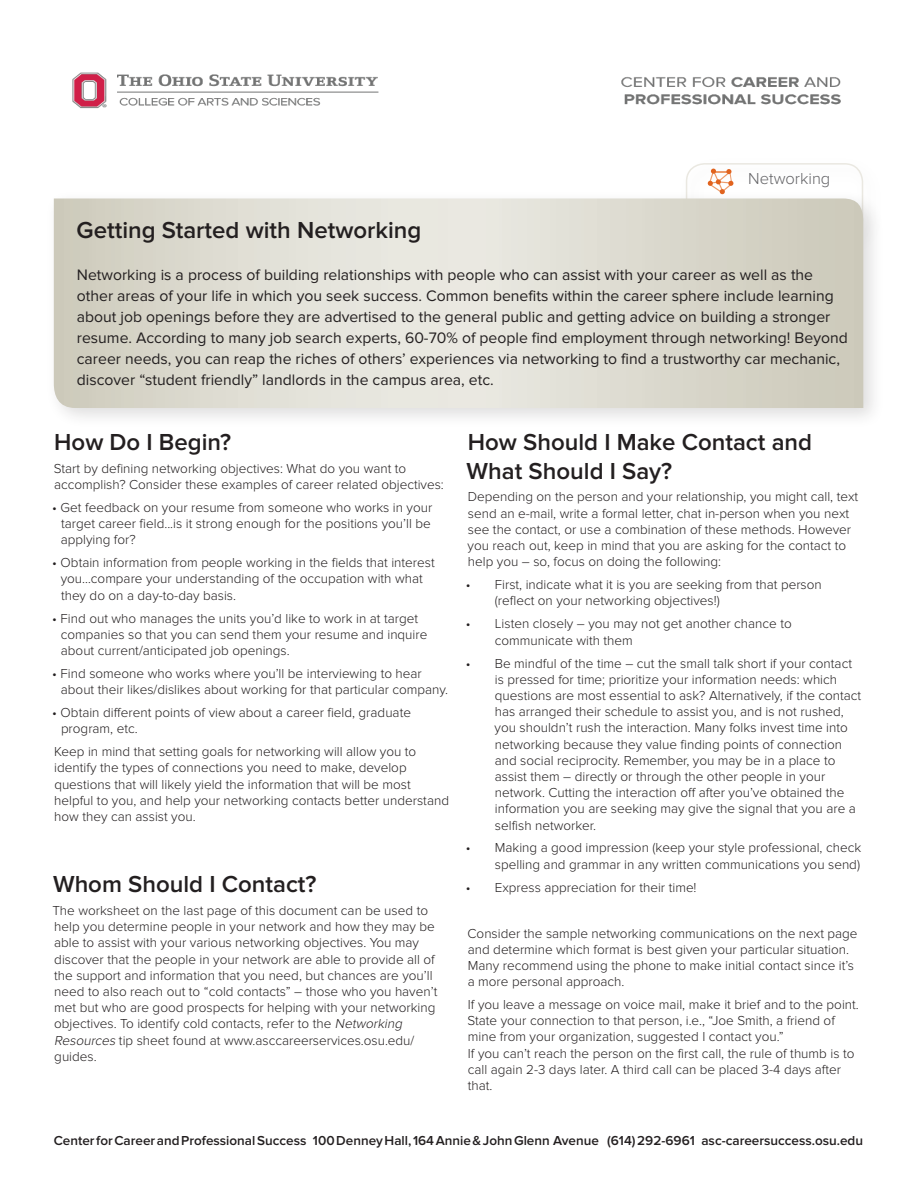
<style>
.page{position:relative;width:918px;height:1188px;background:#fff}
.page>*{position:absolute;margin:0;border:0;box-sizing:border-box;transform-origin:0 0}
.t1{font:600 24px/28.8px "Proxima Nova";color:#231f20}
.t2{font:300 16.5px "Proxima Nova";color:#636366}
.t3{font:15.75px/21px "Proxima Nova";color:#231f20}
.t4{font:300 13.5px/16.2px "Proxima Nova";color:#231f20}
.t5{font:600 13.5px "Proxima Nova";color:#231f20}
.s1{font-style:italic}
</style>
<div class="page">
<div style="left:686px;top:163px;width:177px;height:74px;border:2px solid #eae8e1;border-radius:18px"></div>
<div style="left:45px;top:189px;width:840px;height:241px;background:#231f20;opacity:.15"></div>
<svg style="left:54px;top:198px;width:809px;height:210px;background:#dcdbd0"></svg>
<svg style="left:708px;top:169px;width:25px;height:25px"></svg>
<img style="left:72px;top:72px;width:769px;height:37px">
<p class="t2" style="left:748px;top:169px;width:84px">Networking</p>
<p class="t1" style="left:77px;top:217px;width:346px">Getting Started with Networking</p>
<p class="t3" style="left:77px;top:265px;width:772px">Networking is a process of building relationships with people who can assist with your career as well as the other areas of your life in which you seek success. Common benefits within the career sphere include learning about job openings before they are advertised to the general public and getting advice on building a stronger resume. According to many job search experts, 60-70% of people find employment through networking! Beyond career needs, you can reap the riches of others’ experiences via networking to find a trustworthy car mechanic, discover “student friendly” landlords in the campus area, etc.</p>
<p class="t1" style="left:54px;top:428px;width:178px">How Do I Begin?</p>
<p class="t4" style="left:54px;top:460px;width:391px">Start by defining networking objectives: What do you want to accomplish? Consider these examples of career related objectives:</p>
<p class="t4" style="left:61px;top:499px;width:373px;text-align:justify;text-indent:-9px">• Get feedback on your resume from someone who works in your target career field...is it strong enough for the positions you’ll be applying for?</p>
<p class="t4" style="left:61px;top:555px;width:376px;text-indent:-8px">• Obtain information from people working in the fields that interest you…compare your understanding of the occupation with what they do on a day-to-day basis.</p>
<p class="t4" style="left:61px;top:610px;width:368px;text-indent:-9px">• Find out who manages the units you’d like to work in at target companies so that you can send them your resume and inquire about current/anticipated job openings.</p>
<p class="t4" style="left:61px;top:665px;width:389px;text-indent:-9px">• Find someone who works where you’ll be interviewing to hear about their likes/dislikes about working for that particular company.</p>
<p class="t4" style="left:61px;top:705px;width:352px;text-indent:-9px">• Obtain different points of view about a career field, graduate program, etc.</p>
<p class="t4" style="left:54px;top:744px;width:396px">Keep in mind that setting goals for networking will allow you to identify the types of connections you need to make, develop questions that will likely yield the information that will be most helpful to you, and help your networking contacts better understand how they can assist you.</p>
<p class="t1" style="left:53px;top:870px;width:265px">Whom Should I Contact?</p>
<p class="t4" style="left:52px;top:903px;width:387px">The worksheet on the last page of this document can be used to help you determine people in your network and how they may be able to assist with your various networking objectives. You may discover that the people in your network are able to provide all of the support and information that you need, but chances are you’ll need to also reach out to “cold contacts” – those who you haven’t met but who are good prospects for helping with your networking objectives. To identify cold contacts, refer to the <span class="s1">Networking Resources</span>tip sheet found at www.asccareerservices.osu.edu/ guides.</p>
<p class="t1" style="left:467px;top:428px;width:347px">How Should I Make Contact and<br>What Should I Say?</p>
<p class="t4" style="left:468px;top:489px;width:392px">Depending on the person and your relationship, you might call, text send an e-mail, write a formal letter, chat in-person when you next see the contact, or use a combination of these methods. However you reach out, keep in mind that you are asking for the contact to help you – so, focus on doing the following:</p>
<p class="t4" style="left:495px;top:577px;width:328px;text-indent:-29px">• First, indicate what it is you are seeking from that person (reflect on your networking objectives!)</p>
<p class="t4" style="left:495px;top:616px;width:299px;text-indent:-29px">• Listen closely – you may not get another chance to communicate with them</p>
<p class="t4" style="left:495px;top:655px;width:368px;text-indent:-29px">• Be mindful of the time – cut the small talk short if your contact is pressed for time; prioritize your information needs: which questions are most essential to ask? Alternatively, if the contact has arranged their schedule to assist you, and is not rushed, you shouldn’t rush the interaction. Many folks invest time into networking because they value finding points of connection and social reciprocity. Remember, you may be in a place to assist them – directly or through the other people in your network. Cutting the interaction off after you’ve obtained the information you are seeking may give the signal that you are a selfish networker.</p>
<p class="t4" style="left:466px;top:840px;width:397px;text-align:right">• Making a good impression (keep your style professional, check spelling and grammar in any written communications you send)</p>
<p class="t4" style="left:466px;top:879px;width:232px">• Express appreciation for their time!</p>
<p class="t4" style="left:468px;top:925px;width:392px">Consider the sample networking communications on the next page and determine which format is best given your particular situation.<br>Many recommend using the phone to make initial contact since it’s a more personal approach.</p>
<p class="t4" style="left:468px;top:997px;width:393px">If you leave a message on voice mail, make it brief and to the point.<br>State your connection to that person, i.e., “Joe Smith, a friend of mine from your organization, suggested I contact you.”<br>If you can’t reach the person on the first call, the rule of thumb is to call again 2-3 days later. A third call can be placed 3-4 days after that.</p>
<p class="t5" style="left:54px;top:1133px;width:811px">Center for Career and Professional Success 100 Denney Hall, 164 Annie &amp; John Glenn Avenue (614) 292-6961 asc-careersuccess.osu.edu</p>
</div>
